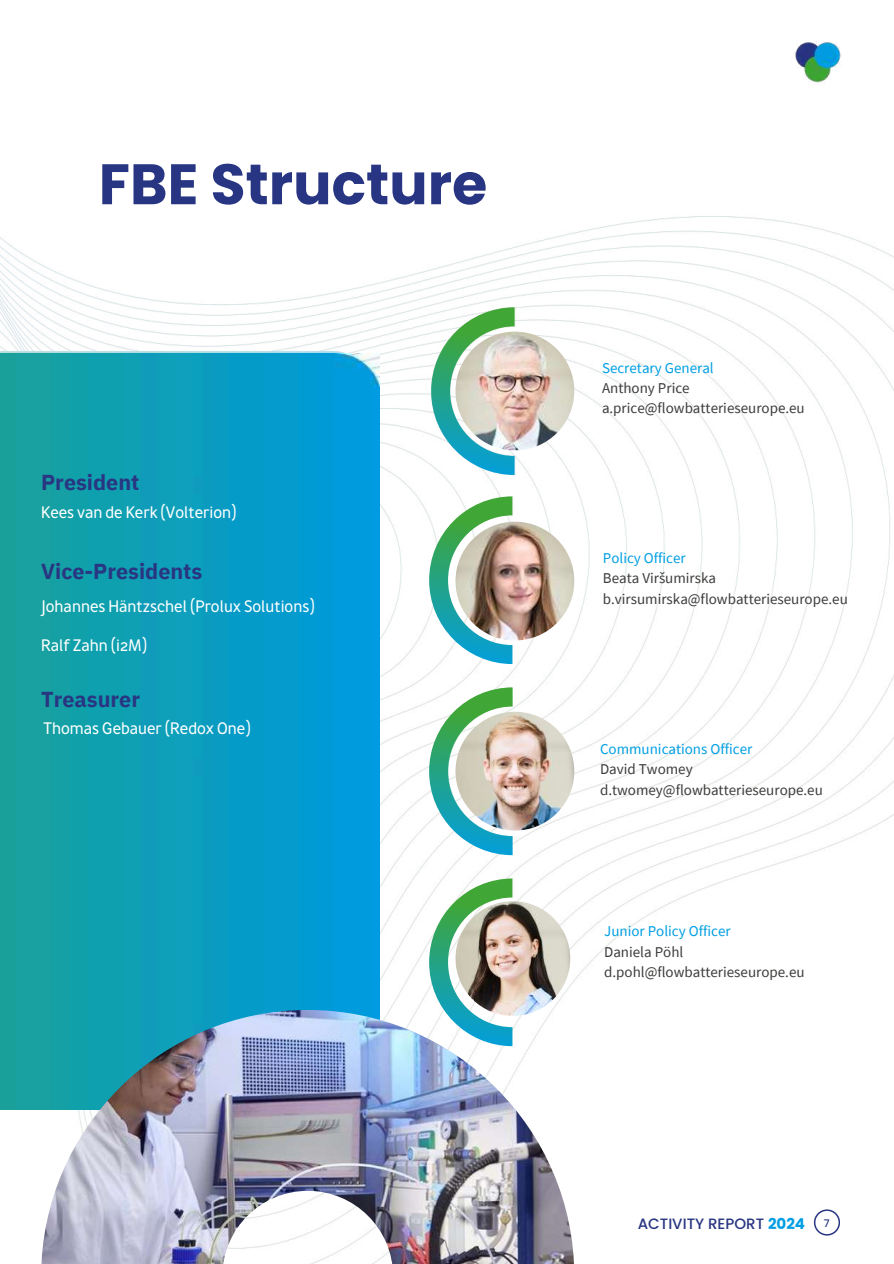
<style>
.page{position:relative;width:894px;height:1264px;background:#fff}
.page>*{position:absolute;margin:0;border:0;box-sizing:border-box;transform-origin:0 0}
.t1{font:700 57px "Poppins";color:#283583}
.t2{font:21.6px/39.2px "Awan Zaman";color:#fff}
.t3{font:700 21.6px "IBM Plex Sans";color:#293682}
.t4{font:15px/20.2px "Source Sans Pro";color:#3c3c3b}
.t5{font:15px "Source Sans Pro";color:#009fe3}
.t6{font:500 15px "Poppins";color:#293682}
.t7{font:500 10.5px "Poppins";color:#283583}
.s1{font-weight:700;color:#009ee3}
</style>
<div class="page">
<svg style="left:429px;top:687px;width:83px;height:168px"></svg>
<img style="left:455px;top:901px;width:115px;height:114px;border-radius:50%">
<img style="left:455px;top:711px;width:119px;height:119px;border-radius:50%">
<img style="left:455px;top:521px;width:119px;height:119px;border-radius:50%">
<img style="left:429px;top:496px;width:83px;height:168px">
<img style="left:455px;top:331px;width:119px;height:119px;border-radius:50%">
<svg style="left:431px;top:307px;width:83px;height:168px"></svg>
<img style="left:429px;top:878px;width:83px;height:131px">
<img style="left:0;top:354px;width:379px;height:755px">
<img style="left:41px;top:1009px;width:533px;height:254px">
<h1 class="t1" style="left:99px;top:144px;width:390px">FBE Structure</h1>
<h2 class="t3" style="left:41px;top:468px;width:100px">President</h2>
<h2 class="t2" style="left:41px;top:493px;width:197px">Kees van de Kerk (Volterion)</h2>
<h2 class="t3" style="left:41px;top:557px;width:163px">Vice-Presidents</h2>
<h2 class="t2" style="left:41px;top:586px;width:275px">Johannes Häntzschel (Prolux Solutions)<br>Ralf Zahn (i2M)</h2>
<h2 class="t3" style="left:41px;top:684px;width:100px">Treasurer</h2>
<h2 class="t2" style="left:44px;top:708px;width:209px">Thomas Gebauer(Redox One)</h2>
<p class="t5" style="left:602px;top:358px;width:113px">Secretary General</p>
<p class="t4" style="left:602px;top:378px;width:204px">Anthony Price a.price@flowbatterieseurope.eu</p>
<p class="t5" style="left:602px;top:548px;width:84px">Policy Officer</p>
<p class="t4" style="left:602px;top:568px;width:246px">Beata Viršumirska b.virsumirska@flowbatterieseurope.eu</p>
<p class="t5" style="left:600px;top:739px;width:154px">Communications Officer</p>
<p class="t4" style="left:600px;top:759px;width:224px">David Twomey d.twomey@flowbatterieseurope.eu</p>
<p class="t5" style="left:604px;top:921px;width:128px">Junior Policy Officer</p>
<p class="t4" style="left:604px;top:941px;width:202px">Daniela Pöhl d.pohl@flowbatterieseurope.eu</p>
<p class="t6" style="left:637px;top:1213px;width:169px">ACTIVITY REPORT <span class="s1">2024</span></p>
<p class="t7" style="left:823px;top:1215px;width:7px">7</p>
</div>
